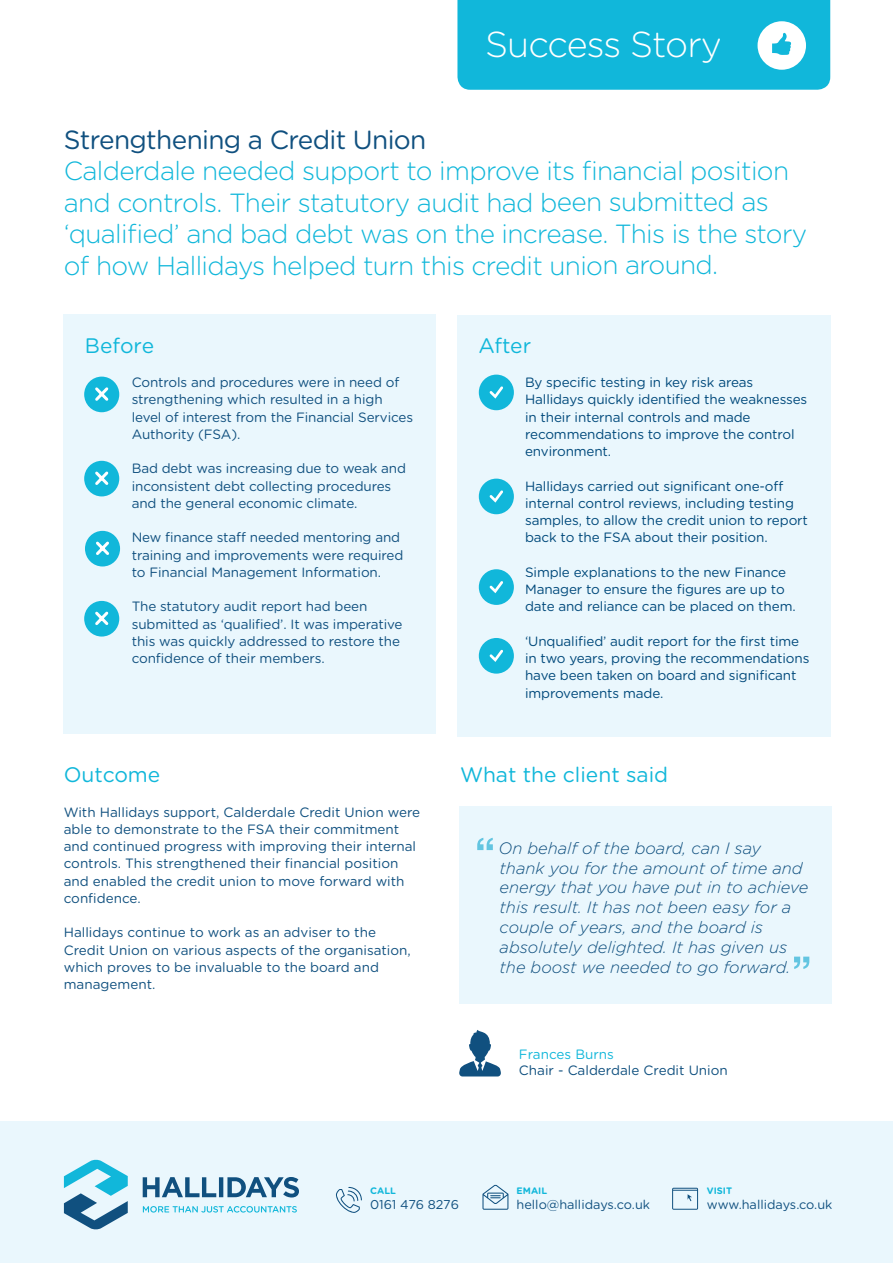
<style>
.page{position:relative;width:893px;height:1263px;background:#fff}
.page>*{position:absolute;margin:0;border:0;box-sizing:border-box;transform-origin:0 0}
.t1{font:300 36px "Gotham Rounded";letter-spacing:-.03em;color:#fff}
.t2{font:300 26.25px/31.5px "Gotham Rounded";letter-spacing:-.025em;color:#11b7da}
.t3{font:26.25px "Gotham Rounded";letter-spacing:-.025em;color:#10507f}
.t4{font:21px "Gotham Rounded";color:#11b7da}
.t5{font:italic 300 16.5px/19.8px "Gotham Rounded";color:#10507f}
.t6{font:13.5px/17.2px "Gotham Rounded";letter-spacing:-.01em;color:#10507f}
.t7{font:13.5px/17.2px "Gotham Rounded";letter-spacing:-.01em;color:#00497b}
.t8{font:13.5px "Gotham Rounded";color:#11b7da}
.t9{font:12.75px "Gotham Rounded";color:#10507f}
.t10{font:700 9.45px "Gotham Rounded";color:#11b7da}
</style>
<div class="page">
<div style="left:0;top:1122px;width:893px;height:141px;background:#eaf7fd"></div>
<svg style="left:143px;top:1206px;width:154px;height:6px"></svg>
<svg style="left:143px;top:1177px;width:73px;height:20px"></svg>
<hr style="left:219px;top:1177px;width:4px;height:20px;background:#10507f">
<svg style="left:227px;top:1177px;width:72px;height:20px"></svg>
<svg style="left:64px;top:1159px;width:64px;height:71px"></svg>
<svg style="left:336px;top:1187px;width:26px;height:26px"></svg>
<svg style="left:672px;top:1188px;width:26px;height:22px"></svg>
<svg style="left:482px;top:1184px;width:26px;height:26px"></svg>
<div style="left:459px;top:806px;width:372px;height:197px;background:#eaf7fd"></div>
<div style="left:457px;top:315px;width:374px;height:421px;background:#eaf7fd"></div>
<svg style="left:459px;top:1030px;width:42px;height:46px"></svg>
<svg style="left:477px;top:838px;width:16px;height:12px"></svg>
<svg style="left:794px;top:957px;width:15px;height:12px"></svg>
<div style="left:457px;top:0;width:373px;height:90px;background:#11b7da"></div>
<div style="left:479px;top:375px;width:35px;height:35px;background:#11b7da;border-radius:50%"></div>
<svg style="left:489px;top:386px;width:14px;height:13px"></svg>
<div style="left:479px;top:479px;width:35px;height:35px;background:#11b7da;border-radius:50%"></div>
<svg style="left:489px;top:490px;width:14px;height:13px"></svg>
<div style="left:479px;top:569px;width:35px;height:36px;background:#11b7da;border-radius:50%"></div>
<svg style="left:489px;top:581px;width:14px;height:12px"></svg>
<div style="left:64px;top:315px;width:372px;height:419px;background:#eaf7fd"></div>
<div style="left:84px;top:377px;width:35px;height:35px;background:#11b7da;border-radius:50%"></div>
<svg style="left:95px;top:387px;width:14px;height:14px"></svg>
<div style="left:84px;top:461px;width:35px;height:35px;background:#11b7da;border-radius:50%"></div>
<svg style="left:95px;top:471px;width:14px;height:14px"></svg>
<div style="left:85px;top:531px;width:35px;height:35px;background:#11b7da;border-radius:50%"></div>
<svg style="left:96px;top:541px;width:13px;height:14px"></svg>
<div style="left:84px;top:601px;width:35px;height:35px;background:#11b7da;border-radius:50%"></div>
<svg style="left:95px;top:611px;width:14px;height:14px"></svg>
<div style="left:479px;top:638px;width:35px;height:36px;background:#11b7da;border-radius:50%"></div>
<svg style="left:489px;top:650px;width:14px;height:12px"></svg>
<p class="t1" style="left:485px;top:20px;width:238px">Success Story</p>
<p class="t3" style="left:64px;top:121px;width:364px">Strengthening a Credit Union</p>
<p class="t2" style="left:64px;top:154px;width:745px">Calderdale needed support to improve its financial position and controls. Their statutory audit had been submitted as ‘qualified’ and bad debt was on the increase. This is the story of how Hallidays helped turn this credit union around.</p>
<p class="t4" style="left:85px;top:331px;width:71px">Before</p>
<p class="t6" style="left:132px;top:373px;width:283px">Controls and procedures were in need of strengthening which resulted in a high level of interest from the Financial Services Authority (FSA).</p>
<p class="t6" style="left:132px;top:459px;width:276px">Bad debt was increasing due to weak and inconsistent debt collecting procedures and the general economic climate.</p>
<p class="t6" style="left:132px;top:528px;width:273px">New finance staff needed mentoring and training and improvements were required to Financial Management Information.</p>
<p class="t6" style="left:132px;top:597px;width:272px">The statutory audit report had been submitted as ‘qualified’. It was imperative this was quickly addressed to restore the confidence of their members.</p>
<p class="t4" style="left:64px;top:760px;width:98px">Outcome</p>
<p class="t6" style="left:64px;top:802px;width:358px">With Hallidays support, Calderdale Credit Union were able to demonstrate to the FSA their commitment and continued progress with improving their internal controls. This strengthened their financial position and enabled the credit union to move forward with confidence.</p>
<p class="t6" style="left:64px;top:923px;width:349px">Hallidays continue to work as an adviser to the Credit Union on various aspects of the organisation, which proves to be invaluable to the board and management.</p>
<p class="t4" style="left:478px;top:331px;width:54px">After</p>
<p class="t7" style="left:525px;top:373px;width:284px">By specific testing in key risk areas Hallidays quickly identified the weaknesses in their internal controls and made recommendations to improve the control environment.</p>
<p class="t7" style="left:525px;top:476px;width:284px">Hallidays carried out significant one-off internal control reviews, including testing samples, to allow the credit union to report back to the FSA about their position.</p>
<p class="t7" style="left:525px;top:563px;width:272px">Simple explanations to the new Finance<br>Manager to ensure the figures are up to date and reliance can be placed on them.</p>
<p class="t7" style="left:525px;top:632px;width:286px">‘Unqualified’ audit report for the first time in two years, proving the recommendations have been taken on board and significant improvements made.</p>
<p class="t4" style="left:460px;top:760px;width:210px">What the client said</p>
<p class="t5" style="left:498px;top:837px;width:312px">On behalf of the board, can I say thank you for the amount of time and energy that you have put in to achieve this result. It has not been easy for a couple of years, and the board is absolutely delighted. It has given us the boost we needed to go forward.</p>
<p class="t8" style="left:519px;top:1045px;width:96px">Frances Burns</p>
<p class="t6" style="left:519px;top:1061px;width:210px">Chair - Calderdale Credit Union</p>
<p class="t10" style="left:370px;top:1184px;width:27px">CALL</p>
<p class="t9" style="left:370px;top:1196px;width:90px">0161 476 8276</p>
<p class="t10" style="left:517px;top:1184px;width:32px">EMAIL</p>
<p class="t9" style="left:517px;top:1196px;width:135px">hello@hallidays.co.uk</p>
<p class="t10" style="left:707px;top:1184px;width:27px">VISIT</p>
<p class="t9" style="left:707px;top:1196px;width:127px">www.hallidays.co.uk</p>
</div>
